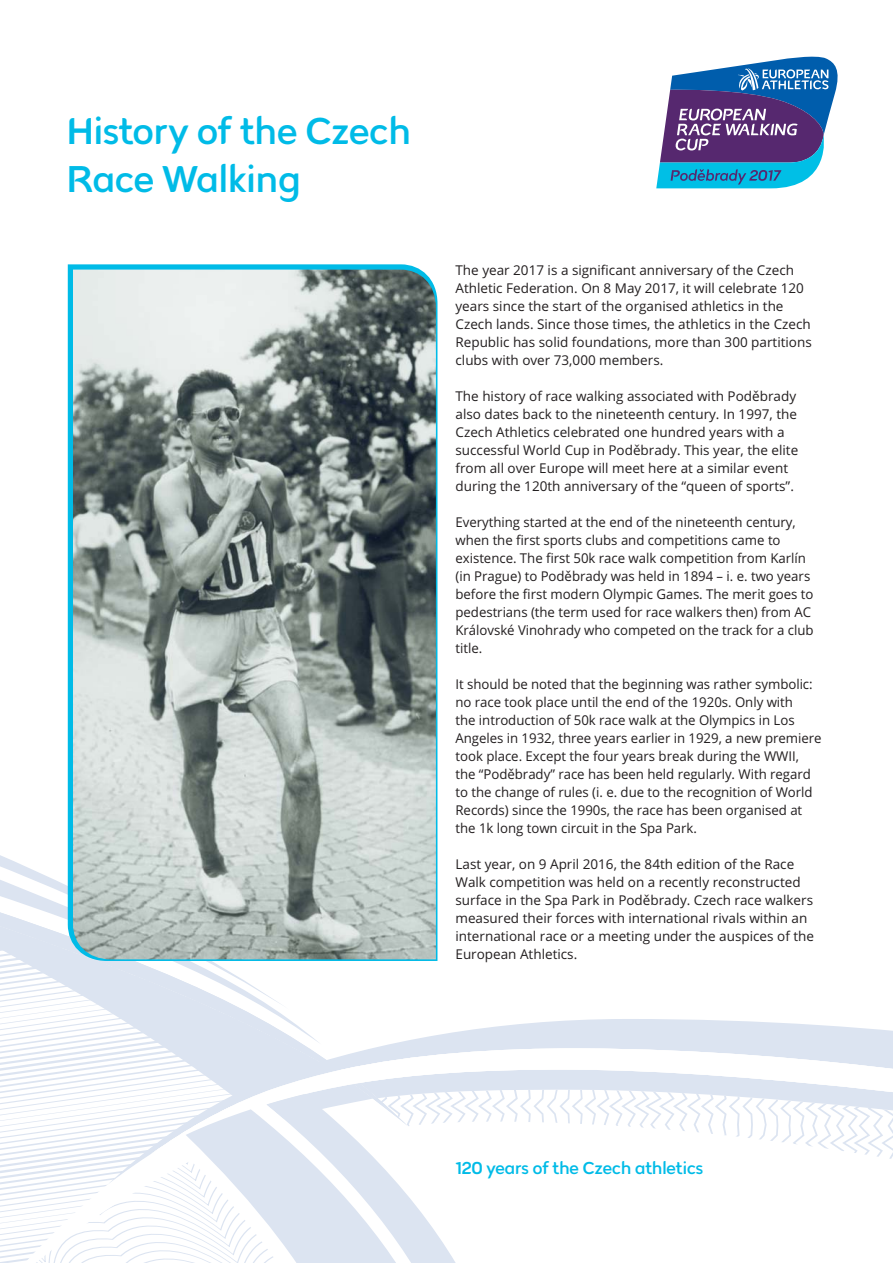
<style>
.page{position:relative;width:893px;height:1263px;background:#fff}
.page>*{position:absolute;margin:0;border:0;box-sizing:border-box;transform-origin:0 0}
.t1{font:39px/48px "Tracks";color:#00bbe7}
.t2{font:18px "Tracks";color:#00bbe7}
.t3{font:13.5px/18px "Open Sans";color:#231f20}
</style>
<div class="page">
<svg style="left:0;top:1126px;width:31px;height:137px"></svg>
<svg style="left:0;top:851px;width:68px;height:34px"></svg>
<svg style="left:0;top:885px;width:287px;height:238px"></svg>
<svg style="left:108px;top:1018px;width:785px;height:51px;fill:#dce4f1"></svg>
<svg style="left:150px;top:1048px;width:743px;height:21px"></svg>
<svg style="left:31px;top:1069px;width:862px;height:194px"></svg>
<svg style="left:186px;top:1109px;width:307px;height:154px"></svg>
<svg style="left:656px;top:56px;width:182px;height:133px"></svg>
<svg style="left:68px;top:264px;width:369px;height:697px;background:#98a7a5"></svg>
<h1 class="t1" style="left:67px;top:111px;width:345px">History of the Czech<br>Race Walking</h1>
<p class="t3" style="left:455px;top:262px;width:358px">The year 2017 is a significant anniversary of the Czech Athletic Federation. On 8 May 2017, it will celebrate 120 years since the start of the organised athletics in the Czech lands. Since those times, the athletics in the Czech Republic has solid foundations, more than 300 partitions clubs with over 73,000 members.</p>
<p class="t3" style="left:455px;top:388px;width:344px">The history of race walking associated with Poděbrady also dates back to the nineteenth century. In 1997, the Czech Athletics celebrated one hundred years with a successful World Cup in Poděbrady. This year, the elite from all over Europe will meet here at a similar event during the 120th anniversary of the “queen of sports”.</p>
<p class="t3" style="left:455px;top:514px;width:360px">Everything started at the end of the nineteenth century, when the first sports clubs and competitions came to existence. The first 50k race walk competition from Karlín (in Prague) to Poděbrady was held in 1894 – i. e. two years before the first modern Olympic Games. The merit goes to pedestrians (the term used for race walkers then) from AC Královské Vinohrady who competed on the track for a club title.</p>
<p class="t3" style="left:455px;top:676px;width:368px">It should be noted that the beginning was rather symbolic: no race took place until the end of the 1920s. Only with<br>the introduction of 50k race walk at the Olympics in Los Angeles in 1932, three years earlier in 1929, a new premiere took place. Except the four years break during the WWII, the “Poděbrady” race has been held regularly. With regard to the change of rules (i. e. due to the recognition of World Records) since the 1990s, the race has been organised at the 1k long town circuit in the Spa Park.</p>
<p class="t3" style="left:455px;top:856px;width:360px">Last year, on 9 April 2016, the 84th edition of the Race Walk competition was held on a recently reconstructed surface in the Spa Park in Poděbrady. Czech race walkers measured their forces with international rivals within an international race or a meeting under the auspices of the European Athletics.</p>
<h2 class="t2" style="left:455px;top:1161px;width:249px">120 years of the Czech athletics</h2>
</div>
